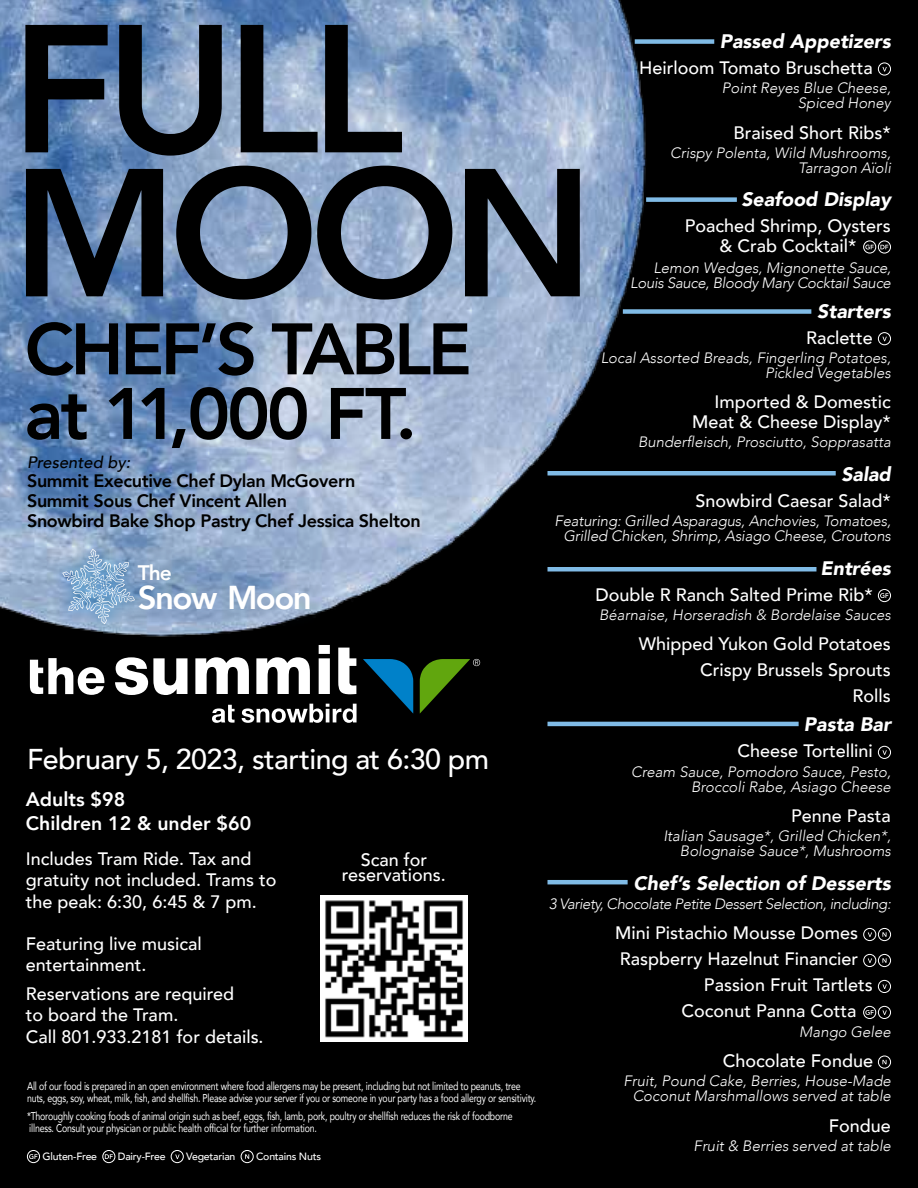
<style>
.page{position:relative;width:918px;height:1188px;background:#000}
.page>*{position:absolute;margin:0;border:0;box-sizing:border-box;transform-origin:0 0}
.t1{font:800 180px/144px "Avenir";letter-spacing:-.05em;color:#000}
.t2{font:800 72px/64.7px "Avenir";letter-spacing:-.05em;color:#000}
.t3{font:800 33px "Avenir";letter-spacing:-.05em;color:#fff}
.t4{font:500 28.65px "Avenir";letter-spacing:-.02em;color:#fff}
.t5{font:800 21px "Avenir";color:#fff}
.t6{font:italic 900 19.5px "Avenir";color:#fff}
.t7{font:800 19.5px/23.4px "Avenir";color:#fff}
.t8{font:500 18px/21.6px "Avenir";color:#fff}
.t9{font:800 18px/20px "Avenir";letter-spacing:-.02em;color:#000}
.t10{font:italic 500 16.5px "Avenir";color:#000}
.t11{font:italic 300 15px/15px "Avenir";color:#fff;text-align:right}
.t12{font:italic 300 15px/15px "Avenir";letter-spacing:-.02em;color:#fff;text-align:right}
.t13{font:italic 300 15px "Avenir";letter-spacing:-.03em;color:#fff}
.t14{font:11.25px/12px "Avenir";letter-spacing:-.02em;color:#fff;scale:.78 1}
.t15{font:500 10.5px "Avenir";letter-spacing:-.02em;color:#fff}
</style>
<div class="page">
<div style="left:878px;top:63px;width:13px;height:12px;border:1px solid #fff;border-radius:50%"></div>
<svg style="left:882px;top:67px;width:5px;height:5px"></svg>
<div style="left:863px;top:241px;width:13px;height:12px;border:1px solid #fff;border-radius:50%"></div>
<svg style="left:865px;top:245px;width:9px;height:4px"></svg>
<div style="left:878px;top:241px;width:13px;height:12px;border:1px solid #fff;border-radius:50%"></div>
<svg style="left:880px;top:245px;width:8px;height:4px"></svg>
<div style="left:878px;top:332px;width:13px;height:13px;border:1px solid #fff;border-radius:50%"></div>
<svg style="left:882px;top:337px;width:5px;height:4px"></svg>
<div style="left:878px;top:589px;width:13px;height:13px;border:1px solid #fff;border-radius:50%"></div>
<svg style="left:880px;top:593px;width:8px;height:5px"></svg>
<div style="left:878px;top:746px;width:13px;height:13px;border:1px solid #fff;border-radius:50%"></div>
<svg style="left:882px;top:750px;width:5px;height:5px"></svg>
<div style="left:863px;top:928px;width:13px;height:13px;border:1px solid #fff;border-radius:50%"></div>
<svg style="left:868px;top:932px;width:4px;height:5px"></svg>
<svg style="left:882px;top:932px;width:5px;height:5px"></svg>
<div style="left:878px;top:928px;width:13px;height:13px;border:1px solid #fff;border-radius:50%"></div>
<div style="left:863px;top:954px;width:13px;height:13px;border:1px solid #fff;border-radius:50%"></div>
<svg style="left:868px;top:958px;width:4px;height:5px"></svg>
<svg style="left:882px;top:958px;width:5px;height:5px"></svg>
<div style="left:878px;top:954px;width:13px;height:13px;border:1px solid #fff;border-radius:50%"></div>
<div style="left:878px;top:980px;width:13px;height:13px;border:1px solid #fff;border-radius:50%"></div>
<svg style="left:882px;top:984px;width:5px;height:5px"></svg>
<div style="left:863px;top:1006px;width:13px;height:13px;border:1px solid #fff;border-radius:50%"></div>
<svg style="left:865px;top:1010px;width:9px;height:5px"></svg>
<div style="left:878px;top:1006px;width:13px;height:13px;border:1px solid #fff;border-radius:50%"></div>
<svg style="left:882px;top:1010px;width:5px;height:5px"></svg>
<svg style="left:882px;top:1060px;width:5px;height:4px"></svg>
<div style="left:878px;top:1056px;width:13px;height:13px;border:1px solid #fff;border-radius:50%"></div>
<div style="left:27px;top:1150px;width:13px;height:13px;border:1px solid #fff;border-radius:50%"></div>
<svg style="left:29px;top:1154px;width:8px;height:5px"></svg>
<div style="left:102px;top:1150px;width:13px;height:13px;border:1px solid #fff;border-radius:50%"></div>
<svg style="left:105px;top:1154px;width:8px;height:5px"></svg>
<div style="left:171px;top:1150px;width:13px;height:13px;border:1px solid #fff;border-radius:50%"></div>
<svg style="left:175px;top:1155px;width:5px;height:4px"></svg>
<svg style="left:245px;top:1154px;width:4px;height:5px"></svg>
<div style="left:241px;top:1150px;width:13px;height:13px;border:1px solid #fff;border-radius:50%"></div>
<svg style="left:30px;top:658px;width:75px;height:37px"></svg>
<svg style="left:195px;top:657px;width:54px;height:37px"></svg>
<svg style="left:256px;top:657px;width:54px;height:37px"></svg>
<svg style="left:319px;top:645px;width:11px;height:49px"></svg>
<svg style="left:338px;top:648px;width:18px;height:46px"></svg>
<svg style="left:115px;top:657px;width:72px;height:38px"></svg>
<svg style="left:212px;top:705px;width:23px;height:18px"></svg>
<svg style="left:242px;top:704px;width:115px;height:19px"></svg>
<svg style="left:420px;top:659px;width:60px;height:55px"></svg>
<svg style="left:363px;top:659px;width:50px;height:55px"></svg>
<img style="left:321px;top:895px;width:146px;height:147px">
<img style="left:0;top:0;width:646px;height:637px">
<div style="left:548px;top:567px;width:268px;height:5px;background:#80bbe6"></div>
<div style="left:635px;top:39px;width:79px;height:5px;background:#80bbe6"></div>
<div style="left:623px;top:309px;width:188px;height:5px;background:#80bbe6"></div>
<div style="left:646px;top:197px;width:91px;height:5px;background:#80bbe6"></div>
<svg style="left:49px;top:536px;width:99px;height:101px"></svg>
<svg style="left:62px;top:549px;width:53px;height:75px;background:#91b2d2"></svg>
<div style="left:548px;top:471px;width:288px;height:5px;background:#80bbe6"></div>
<hr style="left:548px;top:722px;width:251px;height:4px;background:#80bbe6">
<hr style="left:548px;top:880px;width:80px;height:4px;background:#80bbe6">
<div style="left:115px;top:540px;width:220px;height:94px;background:#134870;opacity:.42"></div>
<h1 class="t1" style="left:11px;top:18px;width:584px">FULL<br>MOON</h1>
<h2 class="t2" style="left:25px;top:317px;width:449px">CHEF’S TABLE at 11,000 FT.</h2>
<p class="t10" style="left:27px;top:452px;width:105px">Presented by:</p>
<p class="t9" style="left:27px;top:471px;width:395px">Summit Executive Chef Dylan McGovern<br>Summit Sous Chef Vincent Allen<br>Snowbird Bake Shop Pastry Chef Jessica Shelton</p>
<p class="t5" style="left:138px;top:556px;width:36px">The</p>
<h3 class="t3" style="left:138px;top:571px;width:175px">Snow Moon</h3>
<p class="t6" style="left:720px;top:25px;width:173px">Passed Appetizers</p>
<p class="t8" style="left:639px;top:56px;width:235px">Heirloom Tomato Bruschetta</p>
<p class="t11" style="left:722px;top:81px;width:171px">Point Reyes Blue Cheese,<br>Spiced Honey</p>
<p class="t8" style="left:734px;top:121px;width:159px">Braised Short Ribs*</p>
<p class="t11" style="left:670px;top:145px;width:222px">Crispy Polenta, Wild Mushrooms,<br>Tarragon Aïoli</p>
<p class="t6" style="left:741px;top:184px;width:151px">Seafood Display</p>
<p class="t8" style="left:685px;top:215px;width:208px;line-height:19.5px;text-align:center">Poached Shrimp, Oysters &amp; Crab Cocktail*</p>
<p class="t12" style="left:630px;top:261px;width:262px">Lemon Wedges, Mignonette Sauce,<br>Louis Sauce, Bloody Mary Cocktail Sauce</p>
<p class="t6" style="left:817px;top:295px;width:75px">Starters</p>
<p class="t8" style="left:806px;top:326px;width:68px">Raclette</p>
<p class="t11" style="left:601px;top:350px;width:292px">Local Assorted Breads, Fingerling Potatoes,<br>Pickled Vegetables</p>
<p class="t8" style="left:692px;top:391px;width:200px;line-height:19.5px;text-align:right">Imported &amp; Domestic<br>Meat &amp; Cheese Display*</p>
<p class="t11" style="left:638px;top:434px;width:254px">Bunderfleisch, Prosciutto, Sopprasatta</p>
<p class="t6" style="left:841px;top:458px;width:51px">Salad</p>
<p class="t8" style="left:696px;top:489px;width:197px">Snowbird Caesar Salad*</p>
<p class="t11" style="left:555px;top:513px;width:338px;text-align:center">Featuring: Grilled Asparagus, Anchovies, Tomatoes,<br>Grilled Chicken, Shrimp, Asiago Cheese, Croutons</p>
<p class="t6" style="left:821px;top:552px;width:72px">Entrées</p>
<p class="t8" style="left:596px;top:583px;width:279px">Double R Ranch Salted Prime Rib*</p>
<p class="t11" style="left:599px;top:607px;width:293px">Béarnaise, Horseradish &amp; Bordelaise Sauces</p>
<p class="t8" style="left:639px;top:630px;width:254px;line-height:26px;text-align:right">Whipped Yukon Gold Potatoes<br>Crispy Brussels Sprouts<br>Rolls</p>
<p class="t6" style="left:804px;top:708px;width:89px">Pasta Bar</p>
<p class="t8" style="left:738px;top:739px;width:137px">Cheese Tortellini</p>
<p class="t11" style="left:631px;top:764px;width:261px">Cream Sauce, Pomodoro Sauce, Pesto,<br>Broccoli Rabe, Asiago Cheese</p>
<p class="t8" style="left:791px;top:804px;width:101px">Penne Pasta</p>
<p class="t11" style="left:663px;top:829px;width:229px">Italian Sausage*, Grilled Chicken*,<br>Bolognaise Sauce*, Mushrooms</p>
<p class="t6" style="left:634px;top:867px;width:259px">Chef’s Selection of Desserts</p>
<p class="t13" style="left:549px;top:895px;width:344px">3 Variety, Chocolate Petite Dessert Selection, including:</p>
<p class="t8" style="left:615px;top:921px;width:245px">Mini Pistachio Mousse Domes</p>
<p class="t8" style="left:620px;top:947px;width:240px">Raspberry Hazelnut Financier</p>
<p class="t8" style="left:704px;top:973px;width:170px">Passion Fruit Tartlets</p>
<p class="t8" style="left:682px;top:999px;width:176px">Coconut Panna Cotta</p>
<p class="t11" style="left:799px;top:1024px;width:93px">Mango Gelee</p>
<p class="t8" style="left:723px;top:1049px;width:152px">Chocolate Fondue</p>
<p class="t11" style="left:624px;top:1074px;width:269px">Fruit, Pound Cake, Berries, House-Made<br>Coconut Marshmallows served at table</p>
<p class="t8" style="left:829px;top:1114px;width:64px">Fondue</p>
<p class="t11" style="left:694px;top:1138px;width:199px">Fruit &amp; Berries served at table</p>
<h3 class="t4" style="left:27px;top:735px;width:464px">February 5, 2023, starting at 6:30 pm</h3>
<p class="t7" style="left:26px;top:788px;width:227px">Adults $98<br>Children 12 &amp; under $60</p>
<p class="t8" style="left:26px;top:847px;width:252px">Includes Tram Ride. Tax and gratuity not included. Trams to the peak: 6:30, 6:45 &amp; 7 pm.</p>
<p class="t8" style="left:26px;top:932px;width:177px">Featuring live musical entertainment.</p>
<p class="t8" style="left:26px;top:982px;width:239px">Reservations are required<br>to board the Tram.<br>Call 801.933.2181 for details.</p>
<p class="t8" style="left:342px;top:851px;width:106px;line-height:15px;text-align:center">Scan for reservations.</p>
<p class="t14" style="left:27px;top:1079px;width:655px">All of our food is prepared in an open environment where food allergens may be present, including but not limited to peanuts, tree nuts, eggs, soy, wheat, milk, fish, and shellfish. Please advise your server if you or someone in your party has a food allergy or sensitivity.</p>
<p class="t14" style="left:27px;top:1110px;width:624px">*Thoroughly cooking foods of animal origin such as beef, eggs, fish, lamb, pork, poultry or shellfish reduces the risk of foodborne illness. Consult your physician or public health official for further information.</p>
<p class="t15" style="left:42px;top:1147px;width:56px">Gluten-Free</p>
<p class="t15" style="left:118px;top:1147px;width:49px">Dairy-Free</p>
<p class="t15" style="left:186px;top:1147px;width:51px">Vegetarian</p>
<p class="t15" style="left:256px;top:1147px;width:66px">Contains Nuts</p>
</div>
